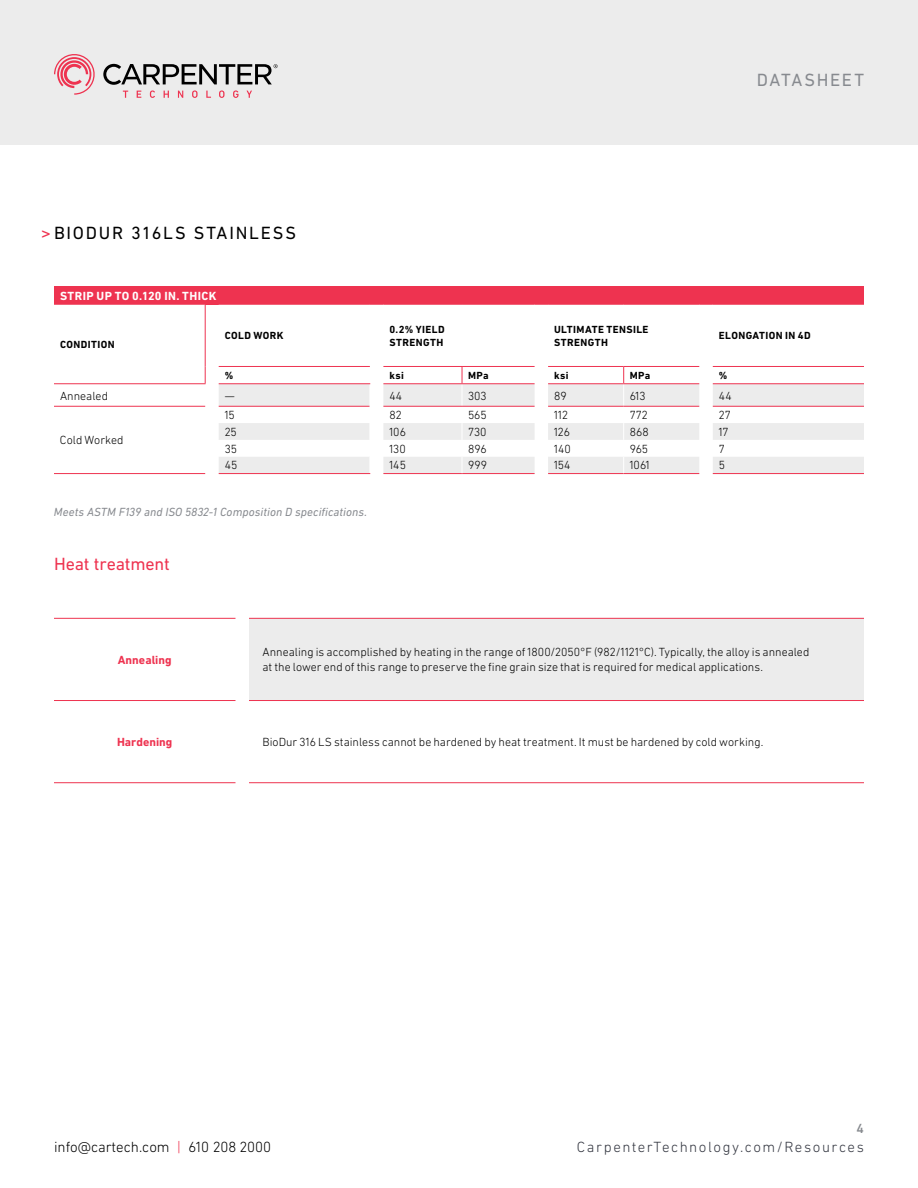
<style>
.page{position:relative;width:918px;height:1188px;background:#fff}
.page>*{position:absolute;margin:0;border:0;box-sizing:border-box;transform-origin:0 0}
.t1{font:18px "DIN Next LT Pro";letter-spacing:.095em;color:#000}
.t2{font:18px "DIN Next LT Pro";letter-spacing:-.01em;color:#ee3350}
.t3{font:18px "DIN Next LT Pro";letter-spacing:.09em;color:#878a8f}
.t4{font:300 15px "DIN Next LT Pro";letter-spacing:.1em;color:#343741}
.t5{font:300 15px "DIN Next LT Pro";color:#000}
.t6{font:500 13.5px "DIN Next LT Pro";color:#878a8f}
.t7{font:300 12px/15px "DIN Next LT Pro";color:#000}
.t8{font:italic 12px "DIN Next LT Pro";letter-spacing:.005em;color:#878a8f}
.t9{font:700 12px "DIN Next LT Pro";letter-spacing:.035em;color:#fff}
.t10{font:700 12px "DIN Next LT Pro";color:#ee3350}
.t11{font:700 10.5px/13.5px "DIN Next LT Pro";letter-spacing:.04em;color:#000}
.s1{color:#ee3350}
</style>
<div class="page">
<div style="left:0;top:0;width:918px;height:145px;background:#ececec"></div>
<svg style="left:54px;top:54px;width:41px;height:41px"></svg>
<svg style="left:103px;top:64px;width:175px;height:34px"></svg>
<div style="left:54px;top:286px;width:810px;height:18px;background:#ee3350"></div>
<svg style="left:54px;top:384px;width:165px;height:90px"></svg>
<svg style="left:219px;top:384px;width:645px;height:90px;fill:#ececec"></svg>
<svg style="left:370px;top:384px;width:1px;height:56px"></svg>
<hr style="left:205px;top:305px;width:1px;height:61px;background:#ee3350">
<svg style="left:205px;top:366px;width:1px;height:17px"></svg>
<hr style="left:219px;top:366px;width:151px;height:1px;background:#ee3350">
<hr style="left:383px;top:366px;width:79px;height:1px;background:#ee3350">
<svg style="left:462px;top:367px;width:1px;height:73px"></svg>
<hr style="left:462px;top:366px;width:73px;height:1px;background:#ee3350">
<hr style="left:548px;top:366px;width:76px;height:1px;background:#ee3350">
<svg style="left:623px;top:367px;width:1px;height:73px"></svg>
<hr style="left:624px;top:366px;width:75px;height:1px;background:#ee3350">
<hr style="left:713px;top:366px;width:151px;height:1px;background:#ee3350">
<hr style="left:54px;top:383px;width:152px;height:1px;background:#ee3350">
<hr style="left:219px;top:383px;width:151px;height:1px;background:#ee3350">
<hr style="left:383px;top:383px;width:79px;height:1px;background:#ee3350">
<hr style="left:462px;top:383px;width:73px;height:1px;background:#ee3350">
<hr style="left:548px;top:383px;width:76px;height:1px;background:#ee3350">
<hr style="left:624px;top:383px;width:75px;height:1px;background:#ee3350">
<hr style="left:713px;top:383px;width:151px;height:1px;background:#ee3350">
<hr style="left:54px;top:406px;width:151px;height:1px;background:#ee3350">
<hr style="left:219px;top:406px;width:151px;height:1px;background:#ee3350">
<hr style="left:383px;top:406px;width:79px;height:1px;background:#ee3350">
<hr style="left:462px;top:406px;width:73px;height:1px;background:#ee3350">
<hr style="left:548px;top:406px;width:76px;height:1px;background:#ee3350">
<hr style="left:624px;top:406px;width:75px;height:1px;background:#ee3350">
<hr style="left:713px;top:406px;width:151px;height:1px;background:#ee3350">
<hr style="left:54px;top:473px;width:151px;height:1px;background:#ee3350">
<svg style="left:370px;top:457px;width:1px;height:16px"></svg>
<hr style="left:219px;top:473px;width:151px;height:1px;background:#ee3350">
<hr style="left:383px;top:473px;width:79px;height:1px;background:#ee3350">
<hr style="left:462px;top:473px;width:73px;height:1px;background:#ee3350">
<hr style="left:548px;top:473px;width:76px;height:1px;background:#ee3350">
<hr style="left:713px;top:473px;width:151px;height:1px;background:#ee3350">
<hr style="left:54px;top:304px;width:151px;height:1px;background:#ee3350">
<svg style="left:205px;top:304px;width:14px;height:1px"></svg>
<hr style="left:219px;top:304px;width:151px;height:1px;background:#ee3350">
<svg style="left:370px;top:304px;width:13px;height:1px"></svg>
<hr style="left:383px;top:304px;width:79px;height:1px;background:#ee3350">
<hr style="left:462px;top:304px;width:73px;height:1px;background:#ee3350">
<svg style="left:535px;top:304px;width:13px;height:1px"></svg>
<hr style="left:548px;top:304px;width:76px;height:1px;background:#ee3350">
<hr style="left:624px;top:304px;width:75px;height:1px;background:#ee3350">
<svg style="left:699px;top:304px;width:14px;height:1px"></svg>
<hr style="left:713px;top:304px;width:151px;height:1px;background:#ee3350">
<svg style="left:462px;top:457px;width:1px;height:16px"></svg>
<svg style="left:623px;top:457px;width:1px;height:16px"></svg>
<hr style="left:624px;top:473px;width:75px;height:1px;background:#ee3350">
<div style="left:249px;top:618px;width:615px;height:83px;background:#ececec"></div>
<hr style="left:54px;top:618px;width:182px;height:1px;background:#ee3350">
<hr style="left:249px;top:618px;width:615px;height:1px;background:#ee3350">
<hr style="left:54px;top:700px;width:182px;height:1px;background:#ee3350">
<hr style="left:249px;top:700px;width:615px;height:1px;background:#ee3350">
<hr style="left:54px;top:782px;width:182px;height:1px;background:#ee3350">
<hr style="left:249px;top:782px;width:615px;height:1px;background:#ee3350">
<h1 class="t1" style="left:41px;top:222px;width:256px"><span class="s1">&gt;</span>BIODUR 316LS STAINLESS</h1>
<p class="t9" style="left:60px;top:288px;width:158px">STRIP UP TO 0.120 IN. THICK</p>
<h1 class="t3" style="left:757px;top:69px;width:109px">DATASHEET</h1>
<p class="t11" style="left:60px;top:338px;width:56px">CONDITION</p>
<p class="t11" style="left:225px;top:329px;width:60px">COLD WORK</p>
<p class="t11" style="left:389px;top:322px;width:57px">0.2% YIELD<br>STRENGTH</p>
<p class="t11" style="left:554px;top:322px;width:96px">ULTIMATE TENSILE<br>STRENGTH</p>
<p class="t11" style="left:719px;top:329px;width:93px">ELONGATION IN 4D</p>
<p class="t11" style="left:225px;top:369px;width:10px">%</p>
<p class="t11" style="left:389px;top:369px;width:16px">ksi</p>
<p class="t11" style="left:468px;top:369px;width:22px">MPa</p>
<p class="t11" style="left:554px;top:369px;width:16px">ksi</p>
<p class="t11" style="left:630px;top:369px;width:22px">MPa</p>
<p class="t11" style="left:719px;top:369px;width:10px">%</p>
<p class="t7" style="left:60px;top:388px;width:50px">Annealed</p>
<p class="t7" style="left:225px;top:388px;width:11px">—</p>
<p class="t7" style="left:389px;top:388px;width:14px">44</p>
<p class="t7" style="left:468px;top:388px;width:20px">303</p>
<p class="t7" style="left:554px;top:388px;width:14px">89</p>
<p class="t7" style="left:630px;top:388px;width:17px">613</p>
<p class="t7" style="left:719px;top:388px;width:14px">44</p>
<p class="t7" style="left:60px;top:433px;width:65px">Cold Worked</p>
<p class="t7" style="left:225px;top:408px;width:11px">15</p>
<p class="t7" style="left:389px;top:408px;width:14px">82</p>
<p class="t7" style="left:468px;top:408px;width:20px">565</p>
<p class="t7" style="left:554px;top:408px;width:15px">112</p>
<p class="t7" style="left:630px;top:408px;width:19px">772</p>
<p class="t7" style="left:719px;top:408px;width:13px">27</p>
<p class="t7" style="left:225px;top:424px;width:13px">25</p>
<p class="t7" style="left:389px;top:424px;width:18px">106</p>
<p class="t7" style="left:468px;top:424px;width:20px">730</p>
<p class="t7" style="left:554px;top:424px;width:17px">126</p>
<p class="t7" style="left:630px;top:424px;width:21px">868</p>
<p class="t7" style="left:719px;top:424px;width:11px">17</p>
<p class="t7" style="left:225px;top:441px;width:14px">35</p>
<p class="t7" style="left:389px;top:441px;width:18px">130</p>
<p class="t7" style="left:468px;top:441px;width:20px">896</p>
<p class="t7" style="left:554px;top:441px;width:18px">140</p>
<p class="t7" style="left:630px;top:441px;width:20px">965</p>
<p class="t7" style="left:719px;top:441px;width:7px">7</p>
<p class="t7" style="left:225px;top:458px;width:14px">45</p>
<p class="t7" style="left:389px;top:458px;width:18px">145</p>
<p class="t7" style="left:468px;top:458px;width:21px">999</p>
<p class="t7" style="left:554px;top:458px;width:18px">154</p>
<p class="t7" style="left:630px;top:458px;width:22px">1061</p>
<p class="t7" style="left:719px;top:458px;width:8px">5</p>
<p class="t8" style="left:54px;top:505px;width:315px">Meets ASTM F139 and ISO 5832-1 Composition D specifications.</p>
<h1 class="t2" style="left:54px;top:553px;width:117px">Heat treatment</h1>
<p class="t10" style="left:118px;top:653px;width:55px">Annealing</p>
<p class="t7" style="left:263px;top:645px;width:548px">Annealing is accomplished by heating in the range of 1800/2050°F (982/1121°C). Typically, the alloy is annealed at the lower end of this range to preserve the fine grain size that is required for medical applications.</p>
<p class="t10" style="left:117px;top:735px;width:57px">Hardening</p>
<p class="t7" style="left:263px;top:734px;width:502px">BioDur 316 LS stainless cannot be hardened by heat treatment. It must be hardened by cold working.</p>
<p class="t6" style="left:857px;top:1121px;width:9px">4</p>
<p class="t5" style="left:54px;top:1138px;width:219px">info@cartech.com <span class="s1">|</span> 610 208 2000</p>
<p class="t4" style="left:577px;top:1138px;width:289px">CarpenterTechnology.com/Resources</p>
</div>
